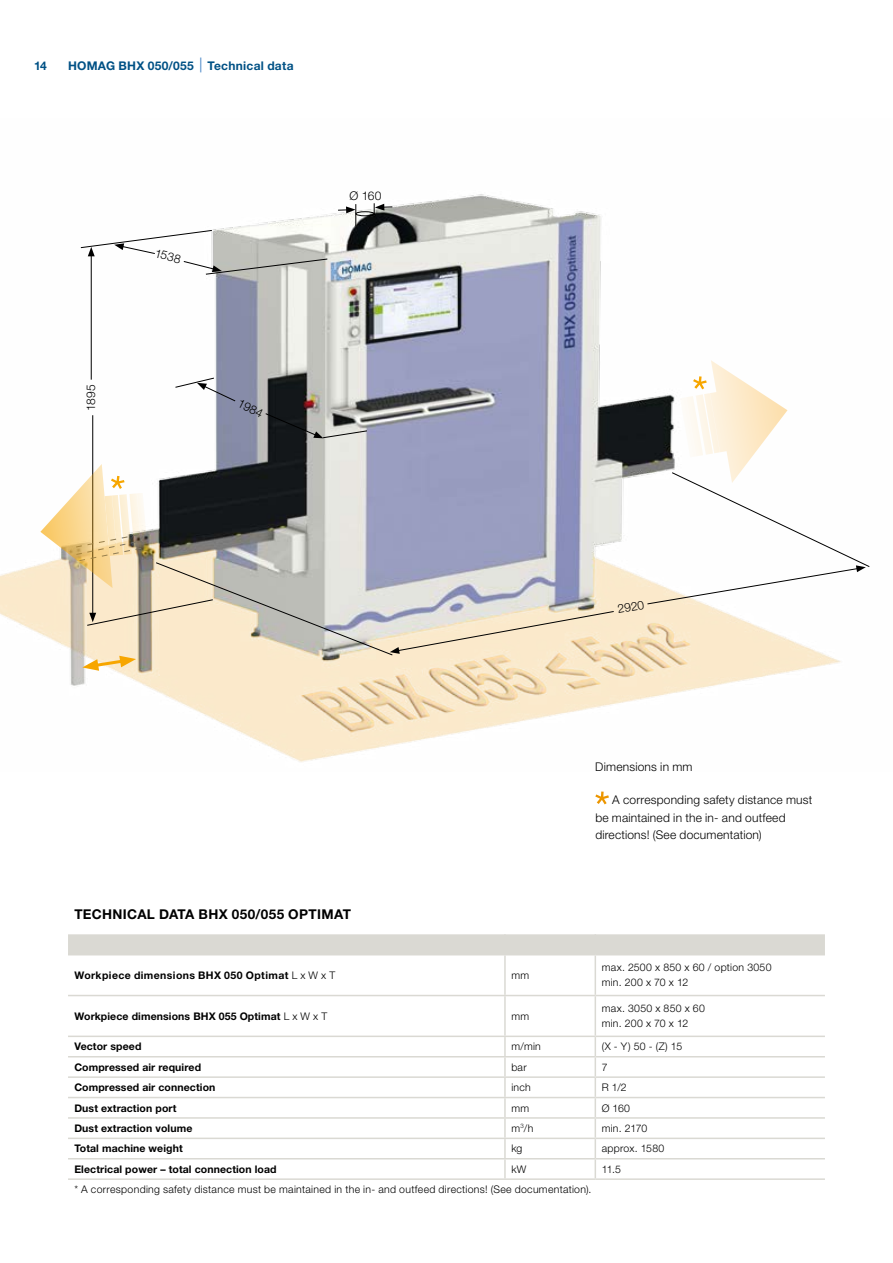
<style>
.page{position:relative;width:893px;height:1263px;background:#fff}
.page>*{position:absolute;margin:0;border:0;box-sizing:border-box;transform-origin:0 0}
.t1{font:700 13.5px "Helvetica Neue LTW1 G";letter-spacing:.025em;color:#000}
.t2{font:300 12px/17.2px "Helvetica Neue LTW1 G";letter-spacing:.015em;color:#000}
.t3{font:700 12px "Helvetica Neue LTW1 G";letter-spacing:.025em;color:#005185}
.t4{font:300 10.5px/15px "Helvetica Neue LTW1 G";letter-spacing:.03em;color:#000}
.t5{font:700 10.5px "Helvetica Neue LTW1 G";letter-spacing:.01em;color:#000}
.t6{font:700 10.5px "Helvetica Neue LTW1 G";letter-spacing:.035em;color:#000}
.s1{font-weight:300}
</style>
<div class="page">
<img style="left:0;top:194px;width:841px;height:568px">
<hr style="left:92px;top:415px;width:1px;height:200px;background:#000">
<svg style="left:374px;top:203px;width:18px;height:12px"></svg>
<hr style="left:91px;top:254px;width:1px;height:126px;background:#000">
<svg style="left:80px;top:230px;width:248px;height:45px"></svg>
<svg style="left:647px;top:349px;width:223px;height:256px"></svg>
<svg style="left:27px;top:462px;width:588px;height:209px;background:#c3beb8"></svg>
<svg style="left:265px;top:413px;width:103px;height:26px;background:#737573"></svg>
<svg style="left:175px;top:377px;width:61px;height:25px"></svg>
<div style="left:356px;top:211px;width:19px;height:5px;border:1px solid #000;border-radius:50%"></div>
<svg style="left:338px;top:204px;width:18px;height:22px"></svg>
<svg style="left:68px;top:955px;width:757px;height:223px"></svg>
<hr style="left:504px;top:955px;width:2px;height:40px;background:#dad9d3">
<hr style="left:504px;top:996px;width:2px;height:39px;background:#dad9d3">
<svg style="left:504px;top:1037px;width:2px;height:141px"></svg>
<hr style="left:68px;top:1056px;width:437px;height:1px;background:#dad9d3">
<hr style="left:505px;top:1056px;width:90px;height:1px;background:#dad9d3">
<hr style="left:595px;top:1056px;width:230px;height:1px;background:#dad9d3">
<hr style="left:68px;top:1076px;width:437px;height:2px;background:#dad9d3">
<hr style="left:505px;top:1076px;width:90px;height:2px;background:#dad9d3">
<hr style="left:595px;top:1076px;width:230px;height:2px;background:#dad9d3">
<hr style="left:68px;top:1097px;width:437px;height:1px;background:#dad9d3">
<hr style="left:505px;top:1097px;width:90px;height:1px;background:#dad9d3">
<hr style="left:595px;top:1097px;width:230px;height:1px;background:#dad9d3">
<hr style="left:68px;top:1117px;width:437px;height:2px;background:#dad9d3">
<hr style="left:505px;top:1117px;width:90px;height:2px;background:#dad9d3">
<hr style="left:595px;top:1117px;width:230px;height:2px;background:#dad9d3">
<hr style="left:68px;top:1137px;width:437px;height:2px;background:#dad9d3">
<hr style="left:505px;top:1137px;width:90px;height:2px;background:#dad9d3">
<hr style="left:595px;top:1137px;width:230px;height:2px;background:#dad9d3">
<hr style="left:68px;top:1158px;width:437px;height:1px;background:#dad9d3">
<hr style="left:505px;top:1158px;width:90px;height:1px;background:#dad9d3">
<hr style="left:595px;top:1158px;width:230px;height:1px;background:#dad9d3">
<hr style="left:68px;top:1178px;width:437px;height:2px;background:#dad9d3">
<hr style="left:505px;top:1178px;width:90px;height:2px;background:#dad9d3">
<hr style="left:595px;top:1178px;width:230px;height:2px;background:#dad9d3">
<hr style="left:68px;top:1035px;width:437px;height:2px;background:#dad9d3">
<hr style="left:68px;top:995px;width:437px;height:1px;background:#dad9d3">
<hr style="left:505px;top:995px;width:90px;height:1px;background:#dad9d3">
<hr style="left:595px;top:995px;width:230px;height:1px;background:#dad9d3">
<hr style="left:505px;top:1035px;width:90px;height:2px;background:#dad9d3">
<hr style="left:595px;top:1035px;width:230px;height:2px;background:#dad9d3">
<hr style="left:595px;top:955px;width:1px;height:40px;background:#dad9d3">
<hr style="left:595px;top:996px;width:1px;height:39px;background:#dad9d3">
<svg style="left:595px;top:1037px;width:1px;height:141px"></svg>
<div style="left:68px;top:934px;width:757px;height:21px;background:#dad9d3"></div>
<svg style="left:595px;top:791px;width:14px;height:13px"></svg>
<svg style="left:200px;top:58px;width:1px;height:14px"></svg>
<p class="t3" style="left:34px;top:58px;width:14px">14</p>
<p class="t3" style="left:68px;top:58px;width:227px">HOMAG BHX 050/055 Technical data</p>
<p class="t2" style="left:82px;top:411px;width:28px;rotate:-90deg">1895</p>
<p class="t2" style="left:157px;top:244px;width:28px;rotate:15deg">1538</p>
<p class="t2" style="left:243px;top:395px;width:28px;rotate:26deg">1984</p>
<p class="t2" style="left:350px;top:187px;width:33px">Ø 160</p>
<p class="t1" style="left:74px;top:905px;width:278px">TECHNICAL DATA BHX 050/055 OPTIMAT</p>
<p class="t2" style="left:616px;top:600px;width:28px;rotate:-10deg">2920</p>
<p class="t2" style="left:595px;top:758px;width:99px">Dimensions in mm</p>
<p class="t2" style="left:595px;top:791px;width:218px;text-indent:17px">A corresponding safety distance must be maintained in the in- and outfeed directions! (See documentation)</p>
<p class="t6" style="left:74px;top:969px;width:262px">Workpiece dimensions BHX 050 Optimat <span class="s1">L x W x T</span></p>
<p class="t4" style="left:511px;top:967px;width:19px">mm</p>
<p class="t4" style="left:602px;top:960px;width:171px">max. 2500 x 850 x 60 / option 3050 min. 200 x 70 x 12</p>
<p class="t5" style="left:74px;top:1009px;width:254px">Workpiece dimensions BHX 055 Optimat <span class="s1">L x W x T</span></p>
<p class="t4" style="left:511px;top:1008px;width:19px">mm</p>
<p class="t4" style="left:602px;top:1001px;width:105px">max. 3050 x 850 x 60 min. 200 x 70 x 12</p>
<p class="t5" style="left:74px;top:1040px;width:69px">Vector speed</p>
<p class="t4" style="left:511px;top:1039px;width:31px">m/min</p>
<p class="t4" style="left:602px;top:1039px;width:82px">(X - Y) 50 - (Z) 15</p>
<p class="t5" style="left:74px;top:1060px;width:128px">Compressed air required</p>
<p class="t4" style="left:511px;top:1059px;width:17px">bar</p>
<p class="t4" style="left:602px;top:1059px;width:7px">7</p>
<p class="t5" style="left:74px;top:1081px;width:143px">Compressed air connection</p>
<p class="t4" style="left:511px;top:1080px;width:21px">inch</p>
<p class="t4" style="left:602px;top:1080px;width:27px">R 1/2</p>
<p class="t5" style="left:74px;top:1101px;width:104px">Dust extraction port</p>
<p class="t4" style="left:511px;top:1100px;width:19px">mm</p>
<p class="t4" style="left:602px;top:1100px;width:30px">Ø 160</p>
<p class="t5" style="left:74px;top:1122px;width:119px">Dust extraction volume</p>
<p class="t4" style="left:511px;top:1120px;width:24px">m<sup>3</sup>/h</p>
<p class="t4" style="left:602px;top:1120px;width:47px">min. 2170</p>
<p class="t5" style="left:74px;top:1142px;width:110px">Total machine weight</p>
<p class="t4" style="left:511px;top:1141px;width:13px">kg</p>
<p class="t4" style="left:602px;top:1141px;width:64px">approx. 1580</p>
<p class="t5" style="left:74px;top:1162px;width:204px">Electrical power – total connection load</p>
<p class="t4" style="left:511px;top:1161px;width:17px">kW</p>
<p class="t4" style="left:602px;top:1161px;width:21px">11.5</p>
<p class="t4" style="left:74px;top:1182px;width:519px">* A corresponding safety distance must be maintained in the in- and outfeed directions! (See documentation).</p>
</div>
